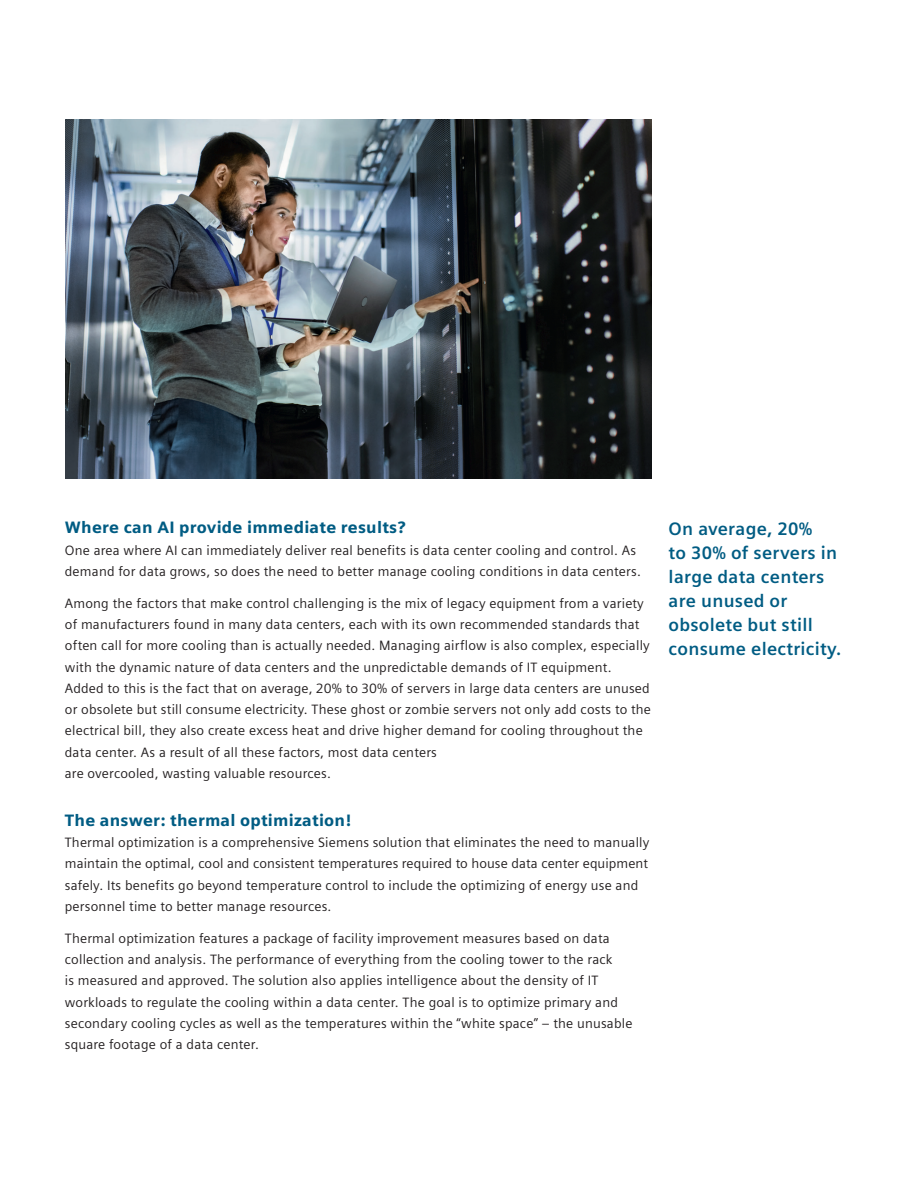
<style>
.page{position:relative;width:918px;height:1188px;background:#fff}
.page>*{position:absolute;margin:0;border:0;box-sizing:border-box;transform-origin:0 0}
.Pull_Quote{font:700 18px/24px "Siemens Sans";letter-spacing:.015em;color:#015c83}
._11pt_Subheads{font:900 16.5px "Siemens Sans";letter-spacing:.015em;color:#015c83}
._05__Copy_9pt_5mm{font:13.5px/21.3px "Siemens Sans";letter-spacing:.015em;color:#231f20}
</style>
<div class="page">
<img style="left:66px;top:120px;width:586px;height:359px">
<p class="_11pt_Subheads" style="left:65px;top:515px;width:342px">Where can AI provide immediate results?</p>
<p class="_05__Copy_9pt_5mm" style="left:65px;top:539px;width:578px">One area where AI can immediately deliver real benefits is data center cooling and control. As demand for data grows, so does the need to better manage cooling conditions in data centers.</p>
<p class="_05__Copy_9pt_5mm" style="left:65px;top:592px;width:588px">Among the factors that make control challenging is the mix of legacy equipment from a variety of manufacturers found in many data centers, each with its own recommended standards that often call for more cooling than is actually needed. Managing airflow is also complex, especially with the dynamic nature of data centers and the unpredictable demands of IT equipment.<br>Added to this is the fact that on average, 20% to 30% of servers in large data centers are unused or obsolete but still consume electricity. These ghost or zombie servers not only add costs to the electrical bill, they also create excess heat and drive higher demand for cooling throughout the data center. As a result of all these factors, most data centers<br>are overcooled, wasting valuable resources.</p>
<p class="_11pt_Subheads" style="left:65px;top:807px;width:288px">The answer: thermal optimization!</p>
<p class="_05__Copy_9pt_5mm" style="left:65px;top:831px;width:586px">Thermal optimization is a comprehensive Siemens solution that eliminates the need to manually maintain the optimal, cool and consistent temperatures required to house data center equipment safely. Its benefits go beyond temperature control to include the optimizing of energy use and personnel time to better manage resources.</p>
<p class="_05__Copy_9pt_5mm" style="left:65px;top:927px;width:569px">Thermal optimization features a package of facility improvement measures based on data collection and analysis. The performance of everything from the cooling tower to the rack<br>is measured and approved. The solution also applies intelligence about the density of IT workloads to regulate the cooling within a data center. The goal is to optimize primary and secondary cooling cycles as well as the temperatures within the “white space” – the unusable square footage of a data center.</p>
<p class="Pull_Quote" style="left:669px;top:515px;width:174px">On average, 20%<br>to 30% of servers in large data centers are unused or obsolete but still consume electricity.</p>
</div>
